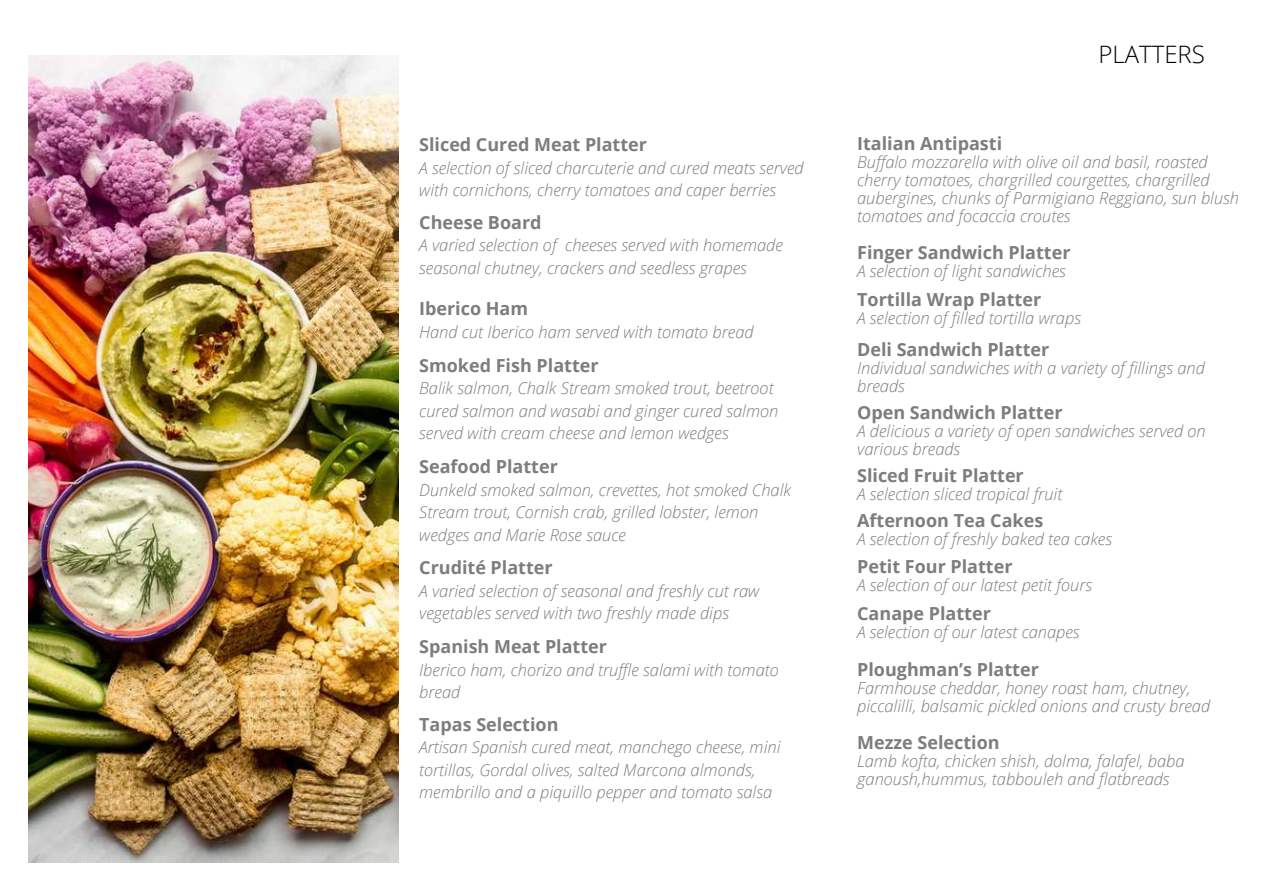
<style>
.page{position:relative;width:1263px;height:894px;background:#fff}
.page>*{position:absolute;margin:0;border:0;box-sizing:border-box;transform-origin:0 0}
.t1{font:300 24px "Open Sans";color:#000}
.t2{font:700 18px "Open Sans";color:#7d7d7d}
.t3{font:italic 300 16.5px/22.5px "Open Sans";color:#7d7d7d}
</style>
<div class="page">
<img style="left:28px;top:55px;width:370px;height:807px">
<p class="t2" style="left:419px;top:132px;width:229px">Sliced Cured Meat Platter</p>
<p class="t3" style="left:419px;top:156px;width:386px">A selection of sliced charcuterie and cured meats served with cornichons, cherry tomatoes and caper berries</p>
<p class="t2" style="left:419px;top:209px;width:124px">Cheese Board</p>
<p class="t3" style="left:419px;top:233px;width:365px">A varied selection of cheeses served with homemade seasonal chutney, crackers and seedless grapes</p>
<p class="t2" style="left:419px;top:296px;width:110px">Iberico Ham</p>
<p class="t3" style="left:419px;top:320px;width:336px">Hand cut Iberico ham served with tomato bread</p>
<p class="t2" style="left:419px;top:352px;width:181px">Smoked Fish Platter</p>
<p class="t3" style="left:419px;top:376px;width:361px">Balik salmon, Chalk Stream smoked trout, beetroot cured salmon and wasabi and ginger cured salmon served with cream cheese and lemon wedges</p>
<p class="t2" style="left:419px;top:453px;width:140px">Seafood Platter</p>
<p class="t3" style="left:419px;top:477px;width:373px">Dunkeld smoked salmon, crevettes, hot smoked Chalk<br>Stream trout, Cornish crab, grilled lobster, lemon wedges and Marie Rose sauce</p>
<p class="t2" style="left:419px;top:555px;width:135px">Crudité Platter</p>
<p class="t3" style="left:419px;top:579px;width:342px">A varied selection of seasonal and freshly cut raw vegetables served with two freshly made dips</p>
<p class="t2" style="left:419px;top:633px;width:189px">Spanish Meat Platter</p>
<p class="t3" style="left:419px;top:657px;width:361px">Iberico ham, chorizo and truffle salami with tomato bread</p>
<p class="t2" style="left:419px;top:711px;width:141px">Tapas Selection</p>
<p class="t3" style="left:419px;top:735px;width:363px">Artisan Spanish cured meat, manchego cheese, mini tortillas, Gordal olives, salted Marcona almonds, membrillo and a piquillo pepper and tomato salsa</p>
<h1 class="t1" style="left:1098px;top:38px;width:108px">PLATTERS</h1>
<p class="t2" style="left:857px;top:131px;width:146px">Italian Antipasti</p>
<p class="t3" style="left:857px;top:153px;width:383px;line-height:18px">Buffalo mozzarella with olive oil and basil, roasted cherry tomatoes, chargrilled courgettes, chargrilled aubergines, chunks of Parmigiano Reggiano, sun blush tomatoes and focaccia croutes</p>
<p class="t2" style="left:857px;top:240px;width:215px">Finger Sandwich Platter</p>
<p class="t3" style="left:857px;top:260px;width:210px">A selection of light sandwiches</p>
<p class="t2" style="left:857px;top:286px;width:186px">Tortilla Wrap Platter</p>
<p class="t3" style="left:857px;top:306px;width:225px">A selection of filled tortilla wraps</p>
<p class="t2" style="left:857px;top:337px;width:194px">Deli Sandwich Platter</p>
<p class="t3" style="left:857px;top:359px;width:349px;line-height:18px">Individual sandwiches with a variety of fillings and breads</p>
<p class="t2" style="left:857px;top:400px;width:207px">Open Sandwich Platter</p>
<p class="t3" style="left:857px;top:422px;width:350px;line-height:18px">A delicious a variety of open sandwiches served on various breads</p>
<p class="t2" style="left:857px;top:463px;width:168px">Sliced Fruit Platter</p>
<p class="t3" style="left:857px;top:482px;width:207px">A selection sliced tropical fruit</p>
<p class="t2" style="left:857px;top:508px;width:188px">Afternoon Tea Cakes</p>
<p class="t3" style="left:857px;top:527px;width:256px">A selection of freshly baked tea cakes</p>
<p class="t2" style="left:857px;top:554px;width:157px">Petit Four Platter</p>
<p class="t3" style="left:857px;top:573px;width:236px">A selection of our latest petit fours</p>
<p class="t2" style="left:857px;top:600px;width:135px">Canape Platter</p>
<p class="t3" style="left:857px;top:619px;width:224px">A selection of our latest canapes</p>
<p class="t2" style="left:857px;top:656px;width:183px">Ploughman’s Platter</p>
<p class="t3" style="left:857px;top:678px;width:354px;line-height:18px">Farmhouse cheddar, honey roast ham, chutney, piccalilli, balsamic pickled onions and crusty bread</p>
<p class="t2" style="left:857px;top:729px;width:144px">Mezze Selection</p>
<p class="t3" style="left:857px;top:751px;width:329px;line-height:18px">Lamb kofta, chicken shish, dolma, falafel, baba ganoush,hummus, tabbouleh and flatbreads</p>
</div>
